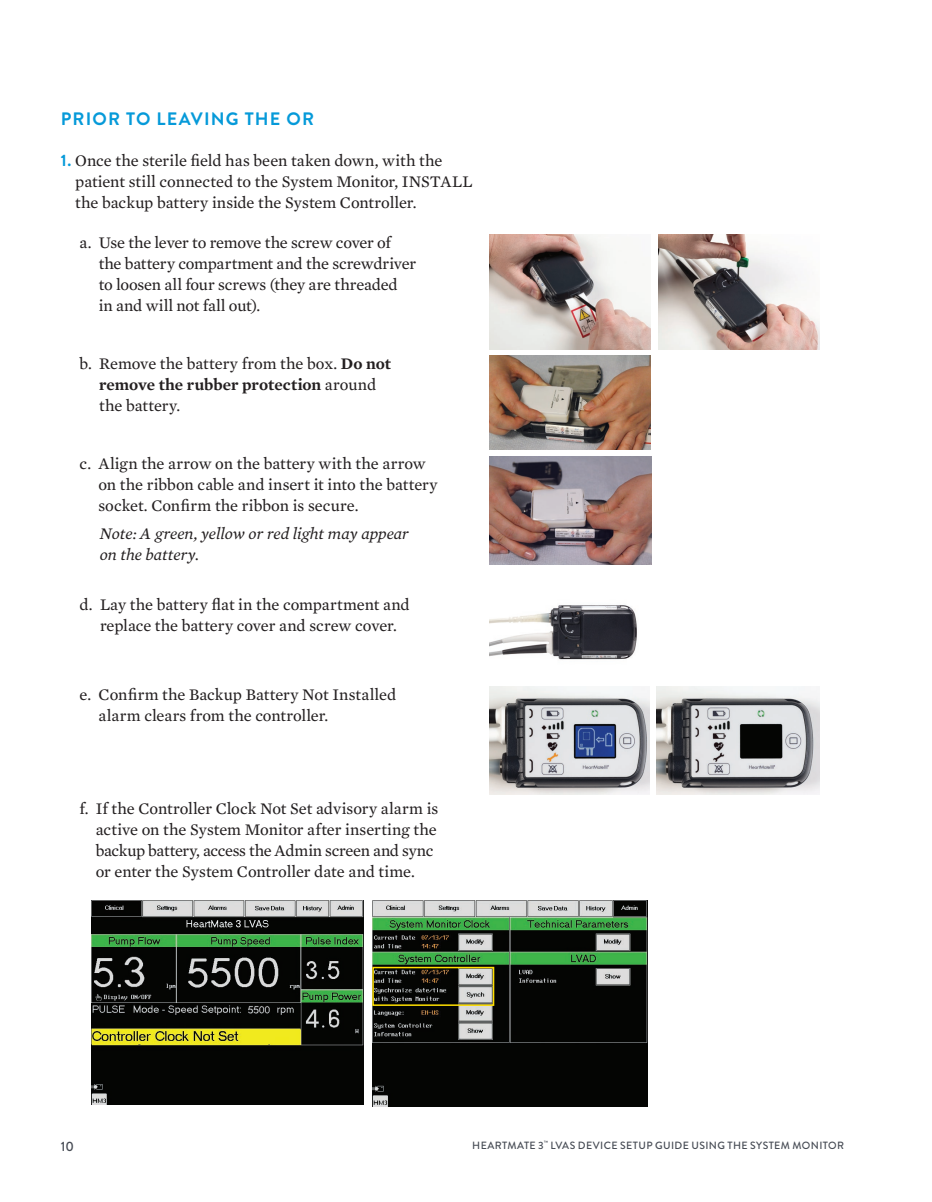
<style>
.page{position:relative;width:932px;height:1202px;background:#fff}
.page>*{position:absolute;margin:0;border:0;box-sizing:border-box;transform-origin:0 0}
.t1{font:700 18px "Brandon Grotesque";letter-spacing:.06em;color:#069ad9}
.t2{font:16.5px/21px "Mercury Text G2";letter-spacing:-.005em;color:#231f20}
.t3{font:italic 16.5px/21px "Mercury Text G2";letter-spacing:-.005em;color:#231f20}
.t4{font:500 13.5px "Brandon Grotesque";color:#464b54}
.t5{font:500 10.5px "Brandon Grotesque";letter-spacing:.035em;color:#464b54}
.s1{font-family:"Brandon Grotesque";font-weight:700;color:#069ad9}
.s2{font-weight:600}
</style>
<div class="page">
<img style="left:656px;top:686px;width:163px;height:108px">
<img style="left:489px;top:686px;width:160px;height:108px">
<img style="left:489px;top:356px;width:161px;height:94px">
<img style="left:489px;top:235px;width:161px;height:114px">
<img style="left:658px;top:235px;width:161px;height:114px">
<img style="left:489px;top:456px;width:163px;height:108px">
<img style="left:489px;top:605px;width:148px;height:55px">
<img style="left:91px;top:900px;width:272px;height:205px">
<img style="left:372px;top:900px;width:275px;height:207px">
<div style="left:372px;top:966px;width:122px;height:40px;border:2px solid #ffdf01"></div>
<p class="t1" style="left:61px;top:106px;width:255px">PRIOR TO LEAVING THE OR</p>
<p class="t2" style="left:75px;top:149px;width:399px;text-indent:-14px"><span class="s1">1.</span> Once the sterile field has been taken down, with the patient still connected to the System Monitor, INSTALL the backup battery inside the System Controller.</p>
<p class="t2" style="left:99px;top:231px;width:319px;text-indent:-19px">a. Use the lever to remove the screw cover of the battery compartment and the screwdriver to loosen all four screws (they are threaded<br>in and will not fall out).</p>
<p class="t2" style="left:99px;top:352px;width:293px;text-indent:-20px">b. Remove the battery from the box. <span class="s2">Do not remove the rubber protection</span> around the battery.</p>
<p class="t2" style="left:98px;top:452px;width:341px;text-indent:-19px">c. Align the arrow on the battery with the arrow on the ribbon cable and insert it into the battery socket. Confirm the ribbon is secure.</p>
<p class="t3" style="left:100px;top:522px;width:311px">Note: A green, yellow or red light may appear on the battery.</p>
<p class="t2" style="left:80px;top:593px;width:332px;text-align:center">d. Lay the battery flat in the compartment and replace the battery cover and screw cover.</p>
<p class="t2" style="left:99px;top:683px;width:299px;text-indent:-19px">e. Confirm the Backup Battery Not Installed alarm clears from the controller.</p>
<p class="t2" style="left:96px;top:797px;width:344px;text-indent:-16px">f. If the Controller Clock Not Set advisory alarm is active on the System Monitor after inserting the backup battery, access the Admin screen and sync or enter the System Controller date and time.</p>
<p class="t4" style="left:61px;top:1136px;width:15px">10</p>
<p class="t5" style="left:472px;top:1137px;width:373px">HEARTMATE 3<sup>™</sup> LVAS DEVICE SETUP GUIDE USING THE SYSTEM MONITOR</p>
</div>
